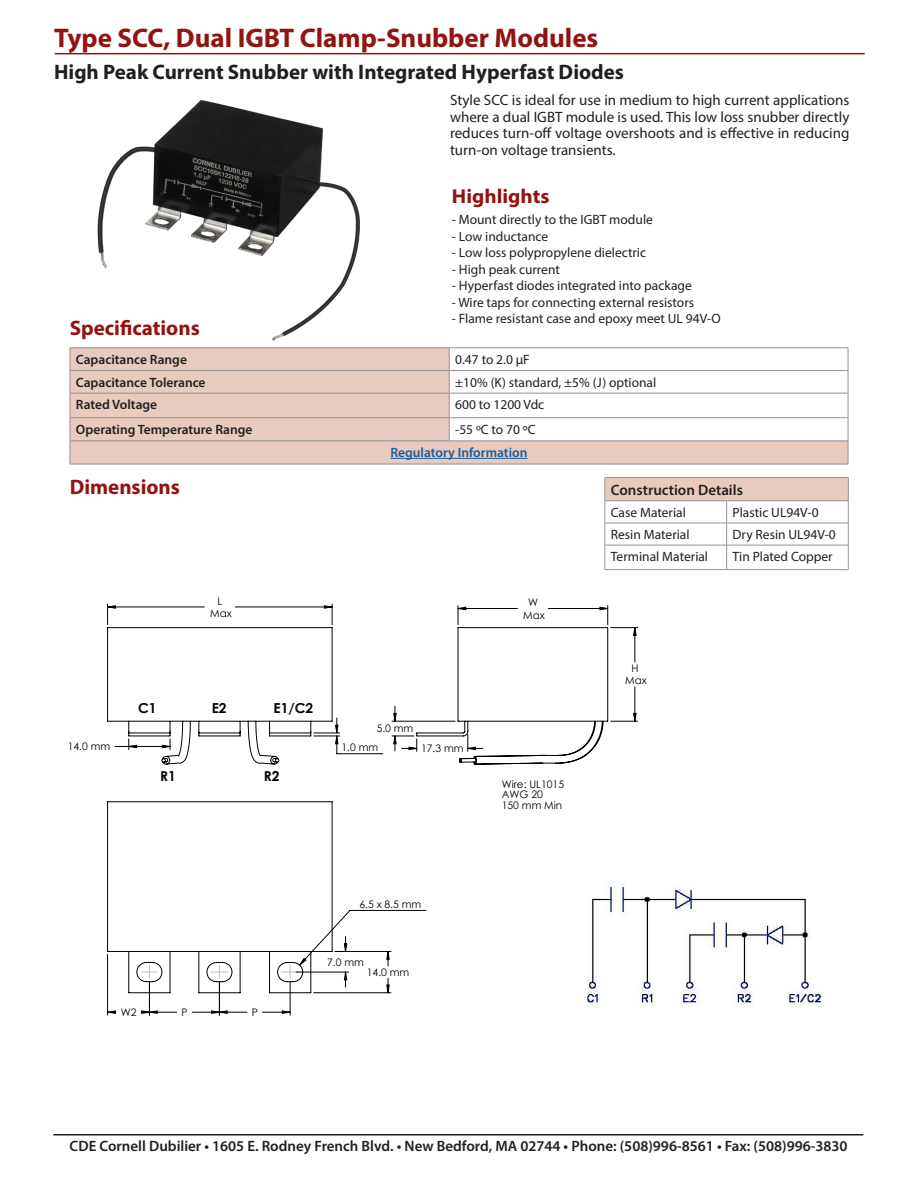
<style>
.page{position:relative;width:918px;height:1188px;background:#fff}
.page>*{position:absolute;margin:0;border:0;box-sizing:border-box;transform-origin:0 0}
.t1{font:700 27px "Myriad Pro";color:#931312}
.t2{font:700 21px "Myriad Pro";color:#231f20}
.t3{font:700 21px "Myriad Pro";color:#931312}
.t4{font:700 20.1px "Myriad Pro";color:#931312;scale:1.04 1}
.t5{font:15px/16.5px "Myriad Pro";color:#231f20;text-align:justify}
.t6{font:600 15px "Myriad Pro";color:#231f20}
.t7{font:700 13.8px "Century Gothic";color:#000}
.t8{font:13.5px "Myriad Pro";color:#231f20}
.t9{font:600 13.5px "Myriad Pro";color:#231f20}
.t10{font:600 13.5px "Myriad Pro";color:#175d9e}
.t11{font:10.35px/12.3px "Century Gothic";color:#000;text-align:center}
</style>
<div class="page">
<hr style="left:219px;top:982px;width:1px;height:33px;background:#000">
<hr style="left:290px;top:982px;width:1px;height:33px;background:#000">
<hr style="left:107px;top:954px;width:1px;height:61px;background:#000">
<hr style="left:149px;top:982px;width:1px;height:33px;background:#000">
<svg style="left:107px;top:1010px;width:184px;height:4px"></svg>
<svg style="left:333px;top:628px;width:303px;height:365px"></svg>
<svg style="left:107px;top:604px;width:226px;height:161px"></svg>
<svg style="left:416px;top:606px;width:192px;height:159px"></svg>
<svg style="left:107px;top:801px;width:226px;height:192px"></svg>
<hr style="left:53px;top:1134px;width:810px;height:2px;background:#231f20">
<hr style="left:55px;top:53px;width:810px;height:1px;background:#931312">
<div style="left:605px;top:478px;width:243px;height:23px;background:#e8cbbe"></div>
<hr style="left:605px;top:523px;width:122px;height:1px;background:#939598">
<hr style="left:727px;top:523px;width:122px;height:1px;background:#939598">
<hr style="left:605px;top:545px;width:122px;height:1px;background:#939598">
<hr style="left:727px;top:545px;width:122px;height:1px;background:#939598">
<svg style="left:726px;top:501px;width:1px;height:68px"></svg>
<hr style="left:605px;top:569px;width:122px;height:1px;background:#939598">
<hr style="left:727px;top:569px;width:122px;height:1px;background:#939598">
<hr style="left:605px;top:477px;width:122px;height:1px;background:#939598">
<svg style="left:605px;top:478px;width:1px;height:91px"></svg>
<hr style="left:727px;top:477px;width:122px;height:1px;background:#939598">
<svg style="left:848px;top:478px;width:1px;height:91px"></svg>
<hr style="left:605px;top:500px;width:122px;height:1px;background:#939598">
<hr style="left:727px;top:500px;width:122px;height:1px;background:#939598">
<svg style="left:71px;top:348px;width:777px;height:116px;fill:#e8cbbe"></svg>
<hr style="left:70px;top:347px;width:379px;height:1px;background:#919396">
<hr style="left:449px;top:347px;width:399px;height:1px;background:#919396">
<hr style="left:70px;top:370px;width:379px;height:1px;background:#919396">
<hr style="left:449px;top:370px;width:399px;height:1px;background:#919396">
<hr style="left:70px;top:393px;width:379px;height:1px;background:#919396">
<hr style="left:449px;top:393px;width:399px;height:1px;background:#919396">
<hr style="left:70px;top:417px;width:379px;height:1px;background:#919396">
<hr style="left:449px;top:417px;width:399px;height:1px;background:#919396">
<svg style="left:449px;top:348px;width:1px;height:93px"></svg>
<hr style="left:70px;top:441px;width:379px;height:1px;background:#919396">
<svg style="left:70px;top:359px;width:1px;height:105px"></svg>
<hr style="left:449px;top:441px;width:399px;height:1px;background:#919396">
<svg style="left:848px;top:348px;width:1px;height:116px"></svg>
<hr style="left:70px;top:464px;width:379px;height:1px;background:#919396">
<hr style="left:449px;top:464px;width:399px;height:1px;background:#919396">
<hr style="left:391px;top:458px;width:136px;height:1px;background:#175d9e">
<img style="left:574px;top:880px;width:247px;height:126px">
<img style="left:70px;top:100px;width:302px;height:259px">
<p class="t1" style="left:54px;top:20px;width:546px">Type SCC, Dual IGBT Clamp-Snubber Modules</p>
<p class="t2" style="left:54px;top:58px;width:571px">High Peak Current Snubber with Integrated Hyperfast Diodes</p>
<p class="t5" style="left:450px;top:92px;width:401px">Style SCC is ideal for use in medium to high current applications where a dual IGBT module is used. This low loss snubber directly reduces turn-off voltage overshoots and is effective in reducing turn-on voltage transients.</p>
<p class="t3" style="left:70px;top:314px;width:132px">Specifications</p>
<p class="t4" style="left:452px;top:183px;width:95px">Highlights</p>
<p class="t8" style="left:452px;top:211px;width:203px">- Mount directly to the IGBT module</p>
<p class="t8" style="left:452px;top:228px;width:98px">- Low inductance</p>
<p class="t8" style="left:452px;top:244px;width:196px">- Low loss polypropylene dielectric</p>
<p class="t8" style="left:452px;top:261px;width:110px">- High peak current</p>
<p class="t8" style="left:452px;top:277px;width:241px">- Hyperfast diodes integrated into package</p>
<p class="t8" style="left:452px;top:294px;width:244px">- Wire taps for connecting external resistors</p>
<p class="t8" style="left:452px;top:310px;width:270px">- Flame resistant case and epoxy meet UL 94V-O</p>
<p class="t9" style="left:76px;top:351px;width:113px">Capacitance Range</p>
<p class="t8" style="left:455px;top:351px;width:76px">0.47 to 2.0 µF</p>
<p class="t9" style="left:76px;top:373px;width:131px">Capacitance Tolerance</p>
<p class="t8" style="left:455px;top:374px;width:203px">±10% (K) standard, ±5% (J) optional</p>
<p class="t9" style="left:76px;top:396px;width:83px">Rated Voltage</p>
<p class="t8" style="left:455px;top:396px;width:91px">600 to 1200 Vdc</p>
<p class="t9" style="left:76px;top:421px;width:178px">Operating Temperature Range</p>
<p class="t8" style="left:455px;top:421px;width:82px">-55 ºC to 70 ºC</p>
<p class="t10" style="left:391px;top:444px;width:138px">Regulatory Information</p>
<p class="t3" style="left:70px;top:474px;width:112px">Dimensions</p>
<p class="t11" style="left:210px;top:595px;width:23px">L<br>Max</p>
<p class="t7" style="left:138px;top:698px;width:20px">C1</p>
<p class="t7" style="left:212px;top:698px;width:16px">E2</p>
<p class="t7" style="left:274px;top:698px;width:41px">E1/C2</p>
<p class="t11" style="left:377px;top:722px;width:38px">5.0 mm</p>
<p class="t11" style="left:68px;top:740px;width:44px">14.0 mm</p>
<p class="t11" style="left:342px;top:741px;width:38px">1.0 mm</p>
<p class="t7" style="left:160px;top:765px;width:17px">R1</p>
<p class="t7" style="left:264px;top:765px;width:17px">R2</p>
<p class="t11" style="left:421px;top:742px;width:44px">17.3 mm</p>
<p class="t11" style="left:359px;top:898px;width:63px">6.5 x 8.5 mm</p>
<p class="t11" style="left:327px;top:956px;width:38px">7.0 mm</p>
<p class="t11" style="left:121px;top:1006px;width:17px">W2</p>
<p class="t11" style="left:181px;top:1006px;width:8px">P</p>
<p class="t11" style="left:252px;top:1006px;width:8px">P</p>
<p class="t11" style="left:367px;top:966px;width:44px">14.0 mm</p>
<p class="t11" style="left:523px;top:596px;width:23px">W<br>Max</p>
<p class="t11" style="left:502px;top:779px;width:64px;line-height:10.4px;text-align:left">Wire: UL1015<br>AWG 20<br>150 mm Min</p>
<p class="t6" style="left:611px;top:480px;width:134px">Construction Details</p>
<p class="t8" style="left:611px;top:504px;width:77px">Case Material</p>
<p class="t8" style="left:733px;top:504px;width:88px">Plastic UL94V-0</p>
<p class="t8" style="left:611px;top:526px;width:80px">Resin Material</p>
<p class="t8" style="left:733px;top:526px;width:105px">Dry Resin UL94V-0</p>
<p class="t8" style="left:611px;top:548px;width:99px">Terminal Material</p>
<p class="t8" style="left:733px;top:548px;width:102px">Tin Plated Copper</p>
<p class="t11" style="left:625px;top:662px;width:23px">H<br>Max</p>
<p class="t6" style="left:70px;top:1136px;width:780px">CDE Cornell Dubilier • 1605 E. Rodney French Blvd. • New Bedford, MA 02744 • Phone: (508)996-8561 • Fax: (508)996-3830</p>
</div>
